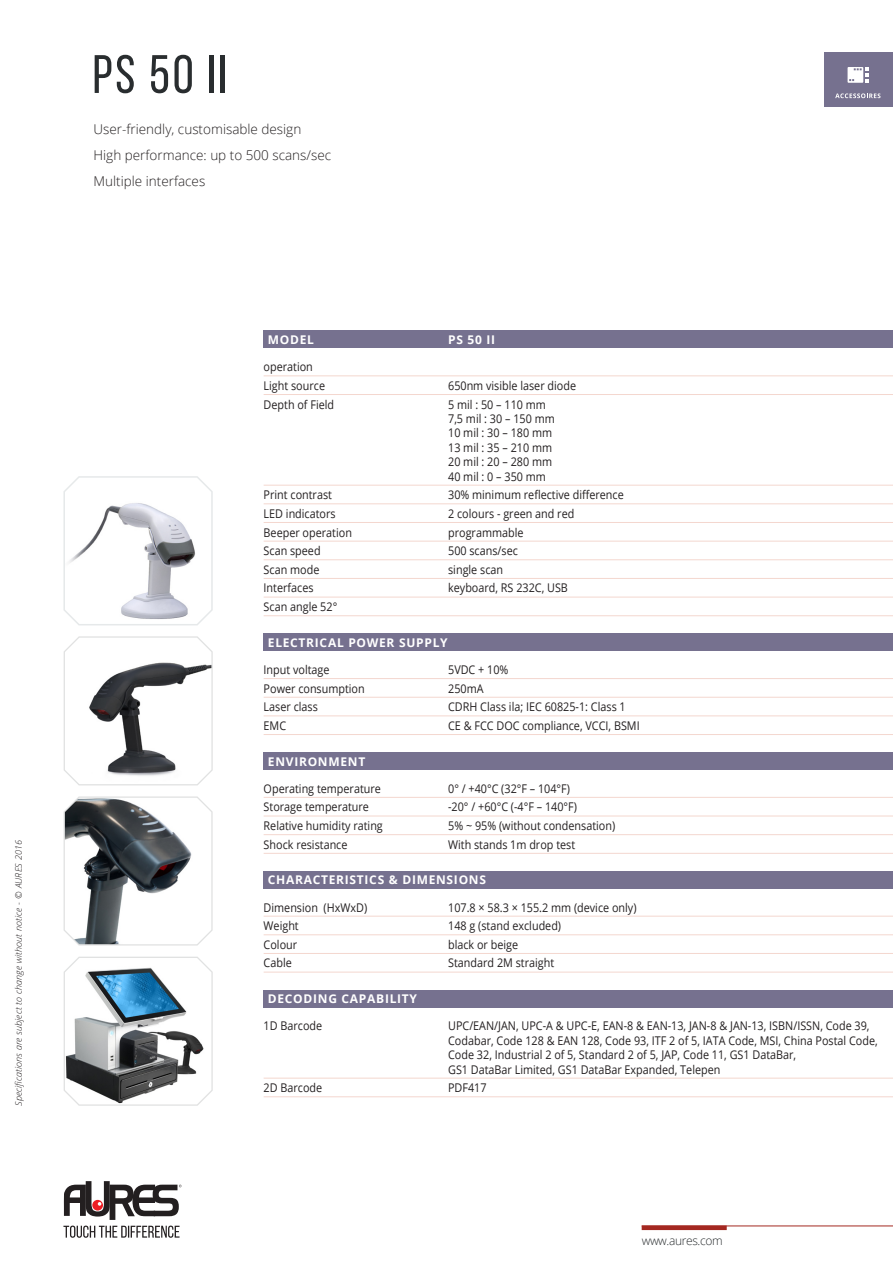
<style>
.page{position:relative;width:893px;height:1263px;background:#fff}
.page>*{position:absolute;margin:0;border:0;box-sizing:border-box;transform-origin:0 0}
.t1{font:54px "Bebas Neue";color:#292d2f}
.corps2-p2{font:300 13.5px "Open Sans";color:#231f20}
.avec_tab_petit{font:12px/14.4px "Open Sans";color:#231f20;scale:.9 1}
.sous-titre_fond_acce{font:700 12px "Open Sans";letter-spacing:.06em;color:#fff}
.corps2-p2-2{font:300 12px "Open Sans";letter-spacing:-.03em;color:#292d2f}
.page01_corps{font:italic 300 9px "Open Sans";letter-spacing:.01em;color:#231f20}
</style>
<div class="page">
<div style="left:642px;top:1225px;width:85px;height:5px;background:#a42821"></div>
<hr style="left:642px;top:1225px;width:251px;height:1px;background:#a42821">
<svg style="left:63px;top:1181px;width:119px;height:57px"></svg>
<div style="left:824px;top:52px;width:69px;height:55px;background:#76718f"></div>
<svg style="left:847px;top:67px;width:22px;height:16px"></svg>
<svg style="left:835px;top:93px;width:45px;height:5px"></svg>
<div style="left:264px;top:331px;width:629px;height:17px;background:#76718f"></div>
<hr style="left:264px;top:375px;width:629px;height:1px;background:#f4d7cf">
<hr style="left:264px;top:394px;width:629px;height:1px;background:#f4d7cf">
<hr style="left:264px;top:485px;width:629px;height:1px;background:#f4d7cf">
<hr style="left:264px;top:503px;width:629px;height:1px;background:#f4d7cf">
<hr style="left:264px;top:522px;width:629px;height:1px;background:#f4d7cf">
<hr style="left:264px;top:541px;width:629px;height:1px;background:#f4d7cf">
<hr style="left:264px;top:559px;width:629px;height:1px;background:#f4d7cf">
<hr style="left:264px;top:578px;width:629px;height:1px;background:#f4d7cf">
<hr style="left:264px;top:597px;width:629px;height:1px;background:#f4d7cf">
<hr style="left:264px;top:615px;width:629px;height:1px;background:#f4d7cf">
<div style="left:264px;top:633px;width:629px;height:18px;background:#76718f"></div>
<hr style="left:264px;top:678px;width:629px;height:1px;background:#f4d7cf">
<hr style="left:264px;top:697px;width:629px;height:1px;background:#f4d7cf">
<hr style="left:264px;top:715px;width:629px;height:1px;background:#f4d7cf">
<hr style="left:264px;top:734px;width:629px;height:1px;background:#f4d7cf">
<div style="left:264px;top:752px;width:629px;height:18px;background:#76718f"></div>
<hr style="left:264px;top:797px;width:629px;height:1px;background:#f4d7cf">
<hr style="left:264px;top:816px;width:629px;height:1px;background:#f4d7cf">
<hr style="left:264px;top:834px;width:629px;height:1px;background:#f4d7cf">
<hr style="left:264px;top:853px;width:629px;height:1px;background:#f4d7cf">
<div style="left:264px;top:871px;width:629px;height:18px;background:#76718f"></div>
<hr style="left:264px;top:916px;width:629px;height:1px;background:#f4d7cf">
<hr style="left:264px;top:934px;width:629px;height:1px;background:#f4d7cf">
<hr style="left:264px;top:953px;width:629px;height:1px;background:#f4d7cf">
<hr style="left:264px;top:972px;width:629px;height:1px;background:#f4d7cf">
<div style="left:264px;top:990px;width:629px;height:17px;background:#76718f"></div>
<hr style="left:264px;top:1078px;width:629px;height:1px;background:#f4d7cf">
<hr style="left:264px;top:1096px;width:629px;height:1px;background:#f4d7cf">
<svg style="left:63px;top:476px;width:150px;height:150px"></svg>
<svg style="left:63px;top:796px;width:150px;height:150px"></svg>
<svg style="left:63px;top:956px;width:150px;height:150px"></svg>
<svg style="left:63px;top:636px;width:150px;height:150px"></svg>
<p class="page01_corps" style="left:12px;top:1106px;width:267px;rotate:-90deg">Specifications are subject to change without notice - © AURES 2016</p>
<p class="t1" style="left:92px;top:45px;width:136px">ps 50 ii</p>
<p class="corps2-p2" style="left:94px;top:120px;width:209px">User-friendly, customisable design</p>
<p class="corps2-p2" style="left:94px;top:146px;width:239px">High performance: up to 500 scans/sec</p>
<p class="corps2-p2" style="left:94px;top:172px;width:113px">Multiple interfaces</p>
<p class="sous-titre_fond_acce" style="left:268px;top:331px;width:48px">MODEL</p>
<p class="sous-titre_fond_acce" style="left:448px;top:331px;width:49px">PS 50 II</p>
<p class="avec_tab_petit" style="left:264px;top:359px;width:56px">operation</p>
<p class="avec_tab_petit" style="left:264px;top:378px;width:70px">Light source</p>
<p class="avec_tab_petit" style="left:448px;top:378px;width:144px">650nm visible laser diode</p>
<p class="avec_tab_petit" style="left:264px;top:397px;width:80px">Depth of Field</p>
<p class="avec_tab_petit" style="left:448px;top:397px;width:120px">5 mil : 50 – 110 mm<br>7,5 mil : 30 – 150 mm<br>10 mil : 30 – 180 mm<br>13 mil : 35 – 210 mm<br>20 mil : 20 – 280 mm<br>40 mil : 0 – 350 mm</p>
<p class="avec_tab_petit" style="left:264px;top:487px;width:77px">Print contrast</p>
<p class="avec_tab_petit" style="left:448px;top:487px;width:197px">30% minimum reflective difference</p>
<p class="avec_tab_petit" style="left:264px;top:506px;width:82px">LED indicators</p>
<p class="avec_tab_petit" style="left:448px;top:506px;width:142px">2 colours - green and red</p>
<p class="avec_tab_petit" style="left:264px;top:525px;width:100px">Beeper operation</p>
<p class="avec_tab_petit" style="left:448px;top:525px;width:85px">programmable</p>
<p class="avec_tab_petit" style="left:264px;top:543px;width:65px">Scan speed</p>
<p class="avec_tab_petit" style="left:448px;top:543px;width:79px">500 scans/sec</p>
<p class="avec_tab_petit" style="left:264px;top:562px;width:63px">Scan mode</p>
<p class="avec_tab_petit" style="left:448px;top:562px;width:63px">single scan</p>
<p class="avec_tab_petit" style="left:264px;top:581px;width:57px">Interfaces</p>
<p class="avec_tab_petit" style="left:448px;top:581px;width:135px">keyboard, RS 232C, USB</p>
<p class="avec_tab_petit" style="left:264px;top:599px;width:83px">Scan angle 52°</p>
<p class="sous-titre_fond_acce" style="left:268px;top:634px;width:181px">ELECTRICAL POWER SUPPLY</p>
<p class="avec_tab_petit" style="left:264px;top:662px;width:75px">Input voltage</p>
<p class="avec_tab_petit" style="left:448px;top:662px;width:69px">5VDC + 10%</p>
<p class="avec_tab_petit" style="left:264px;top:681px;width:114px">Power consumption</p>
<p class="avec_tab_petit" style="left:448px;top:681px;width:41px">250mA</p>
<p class="avec_tab_petit" style="left:264px;top:699px;width:62px">Laser class</p>
<p class="avec_tab_petit" style="left:448px;top:699px;width:199px">CDRH Class ila; IEC 60825-1: Class 1</p>
<p class="avec_tab_petit" style="left:264px;top:718px;width:27px">EMC</p>
<p class="avec_tab_petit" style="left:448px;top:718px;width:214px">CE &amp; FCC DOC compliance, VCCI, BSMI</p>
<p class="sous-titre_fond_acce" style="left:268px;top:753px;width:99px">ENVIRONMENT</p>
<p class="avec_tab_petit" style="left:264px;top:781px;width:132px">Operating temperature</p>
<p class="avec_tab_petit" style="left:448px;top:781px;width:137px">0° / +40°C (32°F – 104°F)</p>
<p class="avec_tab_petit" style="left:264px;top:799px;width:119px">Storage temperature</p>
<p class="avec_tab_petit" style="left:448px;top:799px;width:145px">-20° / +60°C (-4°F – 140°F)</p>
<p class="avec_tab_petit" style="left:264px;top:818px;width:134px">Relative humidity rating</p>
<p class="avec_tab_petit" style="left:448px;top:818px;width:187px">5% ~ 95% (without condensation)</p>
<p class="avec_tab_petit" style="left:264px;top:837px;width:95px">Shock resistance</p>
<p class="avec_tab_petit" style="left:448px;top:837px;width:143px">With stands 1m drop test</p>
<p class="sous-titre_fond_acce" style="left:268px;top:871px;width:220px">CHARACTERISTICS &amp; DIMENSIONS</p>
<p class="avec_tab_petit" style="left:264px;top:900px;width:117px">Dimension (HxWxD)</p>
<p class="avec_tab_petit" style="left:448px;top:900px;width:211px">107.8 × 58.3 × 155.2 mm (device only)</p>
<p class="avec_tab_petit" style="left:264px;top:918px;width:41px">Weight</p>
<p class="avec_tab_petit" style="left:448px;top:918px;width:127px">148 g (stand excluded)</p>
<p class="avec_tab_petit" style="left:264px;top:937px;width:39px">Colour</p>
<p class="avec_tab_petit" style="left:448px;top:937px;width:79px">black or beige</p>
<p class="avec_tab_petit" style="left:264px;top:956px;width:33px">Cable</p>
<p class="avec_tab_petit" style="left:448px;top:956px;width:119px">Standard 2M straight</p>
<p class="sous-titre_fond_acce" style="left:268px;top:990px;width:151px">DECODING CAPABILITY</p>
<p class="avec_tab_petit" style="left:264px;top:1018px;width:67px">1D Barcode</p>
<p class="avec_tab_petit" style="left:448px;top:1018px;width:479px">UPC/EAN/JAN, UPC-A &amp; UPC-E, EAN-8 &amp; EAN-13, JAN-8 &amp; JAN-13, ISBN/ISSN, Code 39, Codabar, Code 128 &amp; EAN 128, Code 93, ITF 2 of 5, IATA Code, MSI, China Postal Code, Code 32, Industrial 2 of 5, Standard 2 of 5, JAP, Code 11, GS1 DataBar,<br>GS1 DataBar Limited, GS1 DataBar Expanded, Telepen</p>
<p class="avec_tab_petit" style="left:264px;top:1080px;width:67px">2D Barcode</p>
<p class="avec_tab_petit" style="left:448px;top:1080px;width:44px">PDF417</p>
<p class="corps2-p2-2" style="left:642px;top:1233px;width:83px">www.aures.com</p>
</div>
